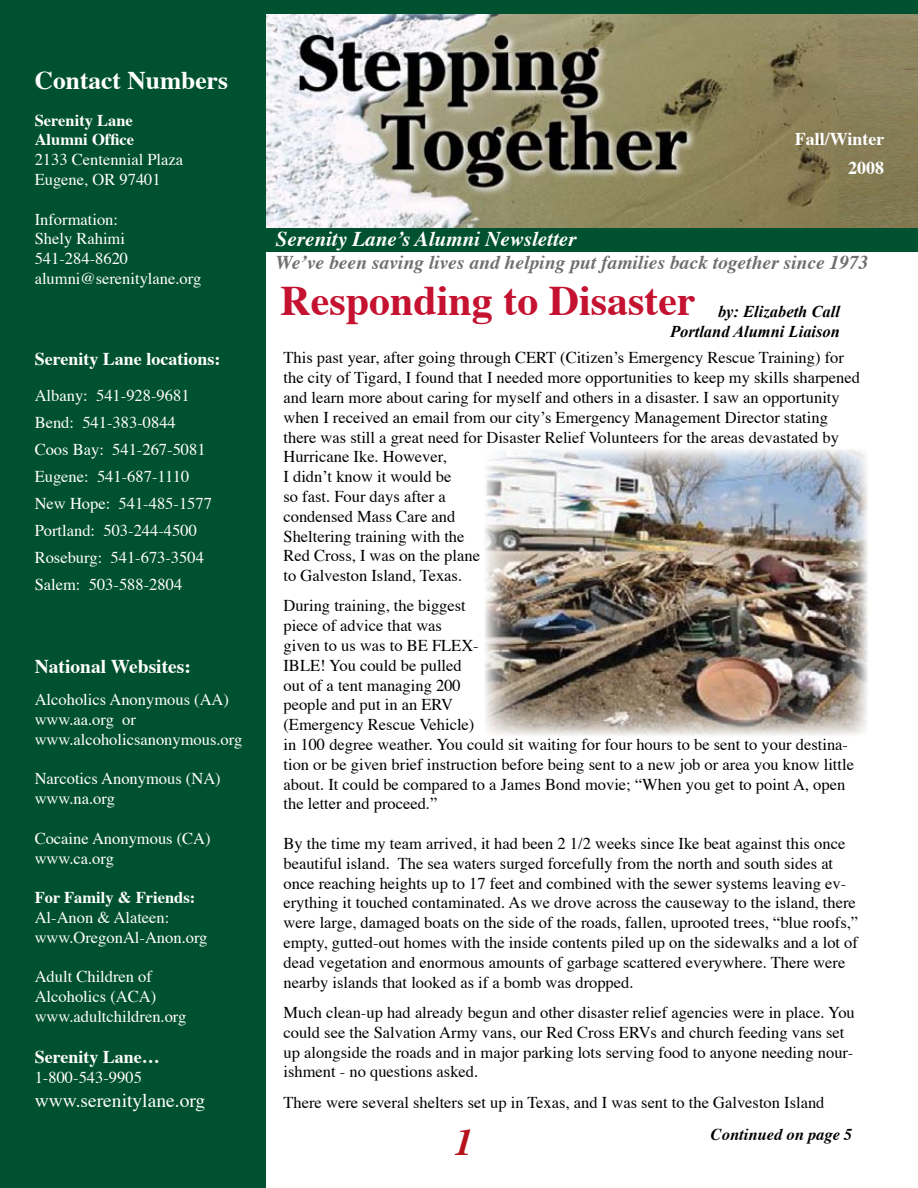
<style>
.page{position:relative;width:918px;height:1188px;background:#fff}
.page>*{position:absolute;margin:0;border:0;box-sizing:border-box;transform-origin:0 0}
.t1{font:700 42px "Times";color:#c41230}
.t2{font:italic 700 37.5px "Times";color:#b5121b}
.t3{font:700 25.5px "Times";color:#fff}
.t4{font:italic 700 21px "Times";color:#fff}
.t5{font:italic 700 19.5px "Times";color:#6d6f71}
.t6{font:19.5px "Times";color:#fff}
.t7{font:700 19.5px "Times";color:#fff}
.t8{font:700 18px/29.2px "Times";color:#fff;text-align:right}
.t9{font:16.5px/19.8px "Times";color:#000}
.t10{font:16.5px/19.8px "Times";color:#fff}
.t11{font:700 16.5px/19.8px "Times";color:#fff}
.t12{font:italic 700 16.5px/19.8px "Times New Roman";color:#000;text-align:right}
.t13{font:italic 700 16.5px "Times";color:#000}
</style>
<div class="page">
<div style="left:263px;top:221px;width:655px;height:30px;background:#00512f"></div>
<img style="left:266px;top:14px;width:652px;height:214px">
<img style="left:839px;top:14px;width:79px;height:212px">
<div style="left:0;top:0;width:266px;height:1188px;background:#00512f"></div>
<img style="left:485px;top:449px;width:383px;height:287px">
<div style="left:250px;top:0;width:668px;height:14px;background:#00512f"></div>
<h3 class="t3" style="left:35px;top:56px;width:195px">Contact Numbers</h3>
<p class="t11" style="left:35px;top:108px;width:101px">Serenity Lane<br>Alumni Office</p>
<p class="t10" style="left:35px;top:148px;width:150px">2133 Centennial Plaza<br>Eugene, OR 97401</p>
<p class="t10" style="left:35px;top:208px;width:168px">Information:<br>Shely Rahimi<br>541-284-8620 alumni@serenitylane.org</p>
<p class="t8" style="left:35px;top:342px;width:187px">Serenity Lane locations:</p>
<p class="t10" style="left:35px;top:381px;width:179px;line-height:27px">Albany: 541-928-9681<br>Bend: 541-383-0844<br>Coos Bay: 541-267-5081<br>Eugene: 541-687-1110<br>New Hope: 541-485-1577<br>Portland: 503-244-4500<br>Roseburg: 541-673-3504<br>Salem: 503-588-2804</p>
<p class="t7" style="left:35px;top:648px;width:158px">National Websites:</p>
<p class="t10" style="left:35px;top:688px;width:209px">Alcoholics Anonymous (AA) www.aa.org or www.alcoholicsanonymous.org</p>
<p class="t10" style="left:35px;top:768px;width:188px">Narcotics Anonymous (NA) www.na.org</p>
<p class="t10" style="left:35px;top:827px;width:177px">Cocaine Anonymous (CA) www.ca.org</p>
<p class="t11" style="left:35px;top:886px;width:162px">For Family &amp; Friends:</p>
<p class="t10" style="left:35px;top:906px;width:174px">Al-Anon &amp; Alateen: www.OregonAl-Anon.org</p>
<p class="t10" style="left:35px;top:966px;width:153px">Adult Children of<br>Alcoholics (ACA) www.adultchildren.org</p>
<p class="t8" style="left:35px;top:1041px;width:127px">Serenity Lane…</p>
<p class="t10" style="left:35px;top:1066px;width:109px">1-800-543-9905</p>
<p class="t6" style="left:35px;top:1082px;width:172px">www.serenitylane.org</p>
<p class="t8" style="left:795px;top:122px;width:91px">Fall/Winter<br>2008</p>
<p class="t4" style="left:276px;top:219px;width:302px">Serenity Lane’s Alumni Newsletter</p>
<p class="t5" style="left:276px;top:244px;width:594px">We’ve been saving lives and helping put families back together since 1973</p>
<h1 class="t1" style="left:280px;top:261px;width:417px">Responding to Disaster</h1>
<p class="t12" style="left:670px;top:302px;width:171px">by: Elizabeth Call<br>Portland Alumni Liaison</p>
<p class="t9" style="left:284px;top:347px;width:578px">This past year, after going through CERT (Citizen’s Emergency Rescue Training) for the city of Tigard, I found that I needed more opportunities to keep my skills sharpened and learn more about caring for myself and others in a disaster. I saw an opportunity when I received an email from our city’s Emergency Management Director stating there was still a great need for Disaster Relief Volunteers for the areas devastated by Hurricane Ike. However,<br>I didn’t know it would be<br>so fast. Four days after a<br>condensed Mass Care and<br>Sheltering training with the<br>Red Cross, I was on the plane<br>to Galveston Island, Texas.</p>
<p class="t9" style="left:284px;top:595px;width:572px">During training, the biggest<br>piece of advice that was<br>given to us was to BE FLEX-<br>IBLE! You could be pulled<br>out of a tent managing 200<br>people and put in an ERV<br>(Emergency Rescue Vehicle)<br>in 100 degree weather. You could sit waiting for four hours to be sent to your destina&shy;tion or be given brief instruction before being sent to a new job or area you know little about. It could be compared to a James Bond movie; “When you get to point A, open the letter and proceed.”</p>
<p class="t9" style="left:284px;top:832px;width:576px">By the time my team arrived, it had been 2 1/2 weeks since Ike beat against this once beautiful island. The sea waters surged forcefully from the north and south sides at once reaching heights up to 17 feet and combined with the sewer systems leaving ev&shy;erything it touched contaminated. As we drove across the causeway to the island, there were large, damaged boats on the side of the roads, fallen, uprooted trees, “blue roofs,” empty, gutted-out homes with the inside contents piled up on the sidewalks and a lot of dead vegetation and enormous amounts of garbage scattered everywhere. There were nearby islands that looked as if a bomb was dropped.</p>
<p class="t9" style="left:284px;top:1001px;width:573px">Much clean-up had already begun and other disaster relief agencies were in place. You could see the Salvation Army vans, our Red Cross ERVs and church feeding vans set up alongside the roads and in major parking lots serving food to anyone needing nour&shy;ishment - no questions asked.</p>
<p class="t9" style="left:284px;top:1091px;width:543px">There were several shelters set up in Texas, and I was sent to the Galveston Island</p>
<h2 class="t2" style="left:455px;top:1108px;width:20px">1</h2>
<p class="t13" style="left:711px;top:1119px;width:143px">Continued on page 5</p>
</div>
